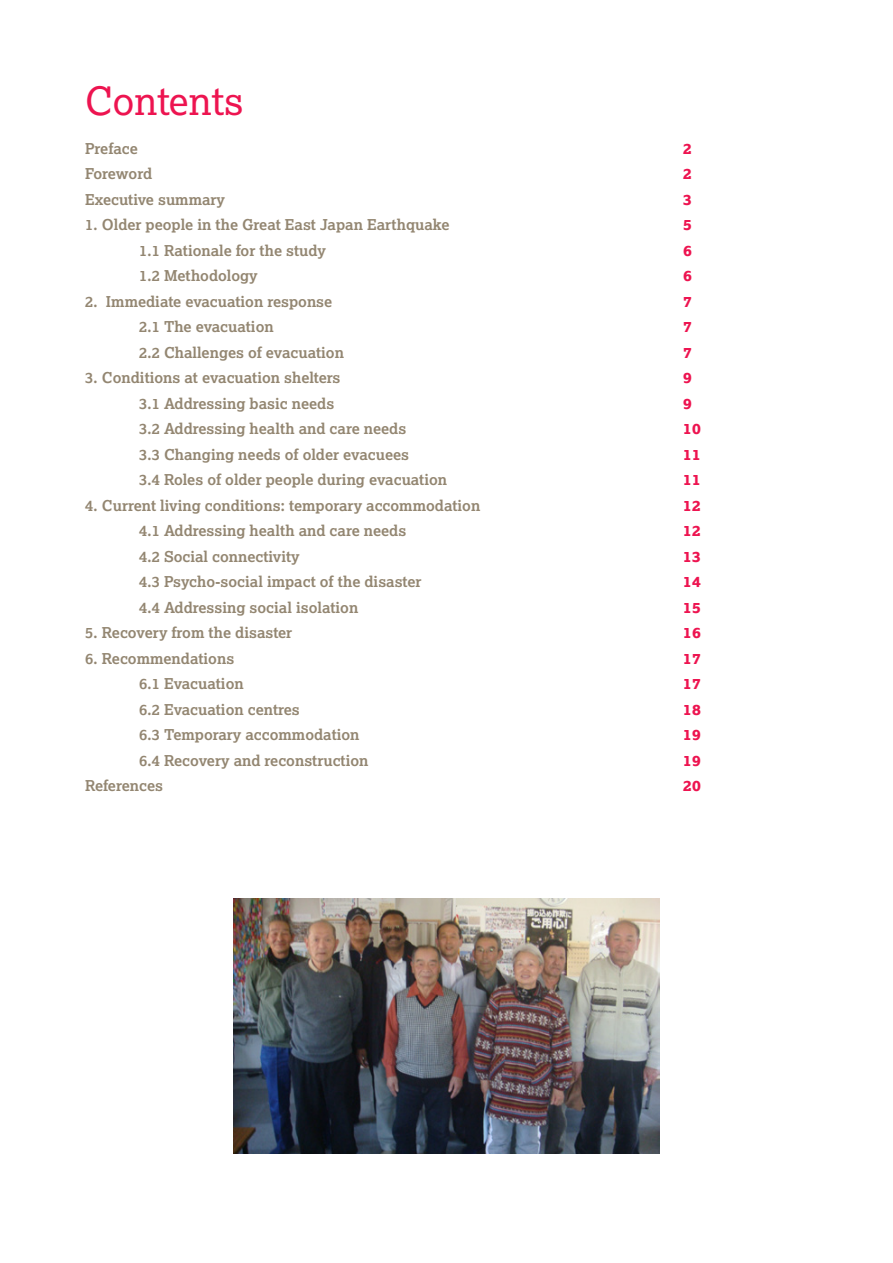
<style>
.page{position:relative;width:893px;height:1263px;background:#fff}
.page>*{position:absolute;margin:0;border:0;box-sizing:border-box;transform-origin:0 0}
.t1{font:39px "Lexia";color:#ed1450}
.t2{font:700 15px/25.5px "Lexia";color:#938671}
.t3{font:15px/25.5px "Lexia X Bold";color:#ed1450}
</style>
<div class="page">
<img style="left:234px;top:898px;width:425px;height:255px">
<h1 class="t1" style="left:85px;top:76px;width:160px">Contents</h1>
<p class="t2" style="left:85px;top:135px;width:142px">Preface<br>Foreword<br>Executive summary</p>
<p class="t2" style="left:139px;top:212px;width:312px;text-indent:-54px">1. Older people in the Great East Japan Earthquake<br>1.1 Rationale for the study<br>1.2 Methodology</p>
<p class="t2" style="left:139px;top:288px;width:206px;text-indent:-54px">2. Immediate evacuation response<br>2.1 The evacuation<br>2.2 Challenges of evacuation</p>
<p class="t2" style="left:139px;top:365px;width:310px;text-indent:-54px">3. Conditions at evacuation shelters<br>3.1 Addressing basic needs<br>3.2 Addressing health and care needs<br>3.3 Changing needs of older evacuees<br>3.4 Roles of older people during evacuation</p>
<p class="t2" style="left:139px;top:492px;width:343px;text-indent:-54px">4. Current living conditions: temporary accommodation 4.1 Addressing health and care needs<br>4.2 Social connectivity<br>4.3 Psycho-social impact of the disaster<br>4.4 Addressing social isolation</p>
<p class="t2" style="left:85px;top:620px;width:209px">5. Recovery from the disaster</p>
<p class="t2" style="left:85px;top:645px;width:151px">6. Recommendations</p>
<p class="t2" style="left:139px;top:671px;width:106px">6.1 Evacuation</p>
<p class="t2" style="left:139px;top:696px;width:162px">6.2 Evacuation centres</p>
<p class="t2" style="left:139px;top:722px;width:222px">6.3 Temporary accommodation</p>
<p class="t2" style="left:139px;top:747px;width:231px">6.4 Recovery and reconstruction</p>
<p class="t2" style="left:85px;top:773px;width:79px">References</p>
<p class="t3" style="left:683px;top:135px;width:19px">2<br>2<br>3<br>5<br>6<br>6<br>7<br>7<br>7<br>9<br>9<br>10<br>11<br>11<br>12<br>12<br>13<br>14<br>15<br>16<br>17<br>17<br>18<br>19<br>19<br>20</p>
</div>
